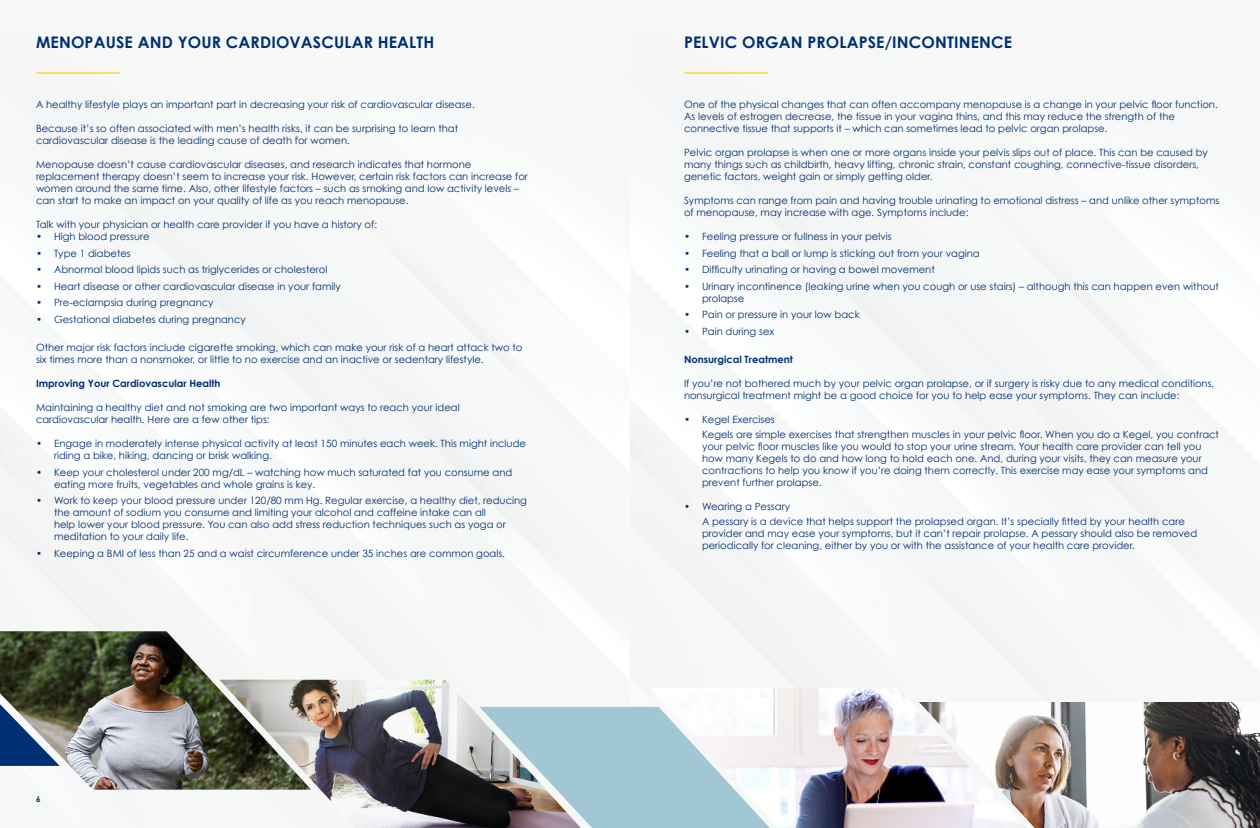
<style>
.page{position:relative;width:1260px;height:828px;background:#fff}
.page>*{position:absolute;margin:0;border:0;box-sizing:border-box;transform-origin:0 0}
.t1{font:700 16px "Century Gothic";letter-spacing:.01em;color:#002f73}
.t2{font:10px/12px "Century Gothic";color:#002f73}
.t3{font:700 10px "Century Gothic";color:#002f73}
.t4{font:700 8px "Century Gothic";color:#002f73}
</style>
<div class="page">
<div style="left:0;top:0;width:630px;height:828px;background:#f8f8f7"></div>
<div style="left:630px;top:0;width:630px;height:828px;background:#f8f8f7"></div>
<hr style="left:36px;top:72px;width:84px;height:2px;background:#ffda6e">
<hr style="left:684px;top:72px;width:84px;height:2px;background:#ffda6e">
<img style="left:60px;top:631px;width:251px;height:159px">
<img style="left:219px;top:680px;width:260px;height:148px">
<img style="left:770px;top:688px;width:149px;height:140px">
<svg style="left:0;top:631px;width:60px;height:135px"></svg>
<svg style="left:479px;top:707px;width:291px;height:121px"></svg>
<img style="left:919px;top:702px;width:341px;height:126px">
<p class="t1" style="left:36px;top:32px;width:400px">MENOPAUSE AND YOUR CARDIOVASCULAR HEALTH</p>
<p class="t1" style="left:684px;top:32px;width:330px">PELVIC ORGAN PROLAPSE/INCONTINENCE</p>
<p class="t2" style="left:36px;top:98px;width:440px">A healthy lifestyle plays an important part in decreasing your risk of cardiovascular disease.</p>
<p class="t2" style="left:36px;top:122px;width:424px">Because it’s so often associated with men’s health risks, it can be surprising to learn that cardiovascular disease is the leading cause of death for women.</p>
<p class="t2" style="left:36px;top:158px;width:493px">Menopause doesn’t cause cardiovascular diseases, and research indicates that hormone replacement therapy doesn’t seem to increase your risk. However, certain risk factors can increase for women around the same time. Also, other lifestyle factors – such as smoking and low activity levels – can start to make an impact on your quality of life as you reach menopause.</p>
<p class="t2" style="left:36px;top:218px;width:343px">Talk with your physician or health care provider if you have a history of:</p>
<p class="t2" style="left:36px;top:230px;width:115px">• High blood pressure</p>
<p class="t2" style="left:36px;top:247px;width:96px">• Type 1 diabetes</p>
<p class="t2" style="left:36px;top:263px;width:293px">• Abnormal blood lipids such as triglycerides or cholesterol</p>
<p class="t2" style="left:36px;top:280px;width:306px">• Heart disease or other cardiovascular disease in your family</p>
<p class="t2" style="left:36px;top:296px;width:179px">• Pre-eclampsia during pregnancy</p>
<p class="t2" style="left:36px;top:313px;width:211px">• Gestational diabetes during pregnancy</p>
<p class="t2" style="left:36px;top:341px;width:488px">Other major risk factors include cigarette smoking, which can make your risk of a heart attack two to six times more than a nonsmoker, or little to no exercise and an inactive or sedentary lifestyle.</p>
<p class="t3" style="left:36px;top:377px;width:186px">Improving Your Cardiovascular Health</p>
<p class="t2" style="left:36px;top:401px;width:425px">Maintaining a healthy diet and not smoking are two important ways to reach your ideal cardiovascular health. Here are a few other tips:</p>
<p class="t2" style="left:54px;top:437px;width:474px;text-indent:-18px">• Engage in moderately intense physical activity at least 150 minutes each week. This might include riding a bike, hiking, dancing or brisk walking.</p>
<p class="t2" style="left:54px;top:466px;width:460px;text-indent:-18px">• Keep your cholesterol under 200 mg/dL – watching how much saturated fat you consume and eating more fruits, vegetables and whole grains is key.</p>
<p class="t2" style="left:54px;top:494px;width:474px;text-indent:-18px">• Work to keep your blood pressure under 120/80 mm Hg. Regular exercise, a healthy diet, reducing the amount of sodium you consume and limiting your alcohol and caffeine intake can all<br>help lower your blood pressure. You can also add stress reduction techniques such as yoga or meditation to your daily life.</p>
<p class="t2" style="left:36px;top:547px;width:471px">• Keeping a BMI of less than 25 and a waist circumference under 35 inches are common goals.</p>
<p class="t4" style="left:36px;top:794px;width:6px">6</p>
<p class="t2" style="left:684px;top:98px;width:535px">One of the physical changes that can often accompany menopause is a change in your pelvic floor function.<br>As levels of estrogen decrease, the tissue in your vagina thins, and this may reduce the strength of the connective tissue that supports it – which can sometimes lead to pelvic organ prolapse.</p>
<p class="t2" style="left:684px;top:146px;width:526px">Pelvic organ prolapse is when one or more organs inside your pelvis slips out of place. This can be caused by many things such as childbirth, heavy lifting, chronic strain, constant coughing, connective-tissue disorders, genetic factors, weight gain or simply getting older.</p>
<p class="t2" style="left:684px;top:194px;width:537px">Symptoms can range from pain and having trouble urinating to emotional distress – and unlike other symptoms of menopause, may increase with age. Symptoms include:</p>
<p class="t2" style="left:684px;top:230px;width:209px">• Feeling pressure or fullness in your pelvis</p>
<p class="t2" style="left:684px;top:247px;width:297px">• Feeling that a ball or lump is sticking out from your vagina</p>
<p class="t2" style="left:684px;top:263px;width:252px">• Difficulty urinating or having a bowel movement</p>
<p class="t2" style="left:702px;top:280px;width:518px;text-indent:-18px">• Urinary incontinence (leaking urine when you cough or use stairs) – although this can happen even without prolapse</p>
<p class="t2" style="left:684px;top:308px;width:177px">• Pain or pressure in your low back</p>
<p class="t2" style="left:684px;top:325px;width:92px">• Pain during sex</p>
<p class="t3" style="left:684px;top:353px;width:110px">Nonsurgical Treatment</p>
<p class="t2" style="left:684px;top:377px;width:532px">If you’re not bothered much by your pelvic organ prolapse, or if surgery is risky due to any medical conditions, nonsurgical treatment might be a good choice for you to help ease your symptoms. They can include:</p>
<p class="t2" style="left:684px;top:413px;width:92px">• Kegel Exercises</p>
<p class="t2" style="left:702px;top:428px;width:519px">Kegels are simple exercises that strengthen muscles in your pelvic floor. When you do a Kegel, you contract your pelvic floor muscles like you would to stop your urine stream. Your health care provider can tell you how many Kegels to do and how long to hold each one. And, during your visits, they can measure your contractions to help you know if you’re doing them correctly. This exercise may ease your symptoms and prevent further prolapse.</p>
<p class="t2" style="left:684px;top:500px;width:108px">• Wearing a Pessary</p>
<p class="t2" style="left:702px;top:515px;width:497px">A pessary is a device that helps support the prolapsed organ. It’s specially fitted by your health care provider and may ease your symptoms, but it can’t repair prolapse. A pessary should also be removed periodically for cleaning, either by you or with the assistance of your health care provider.</p>
</div>
